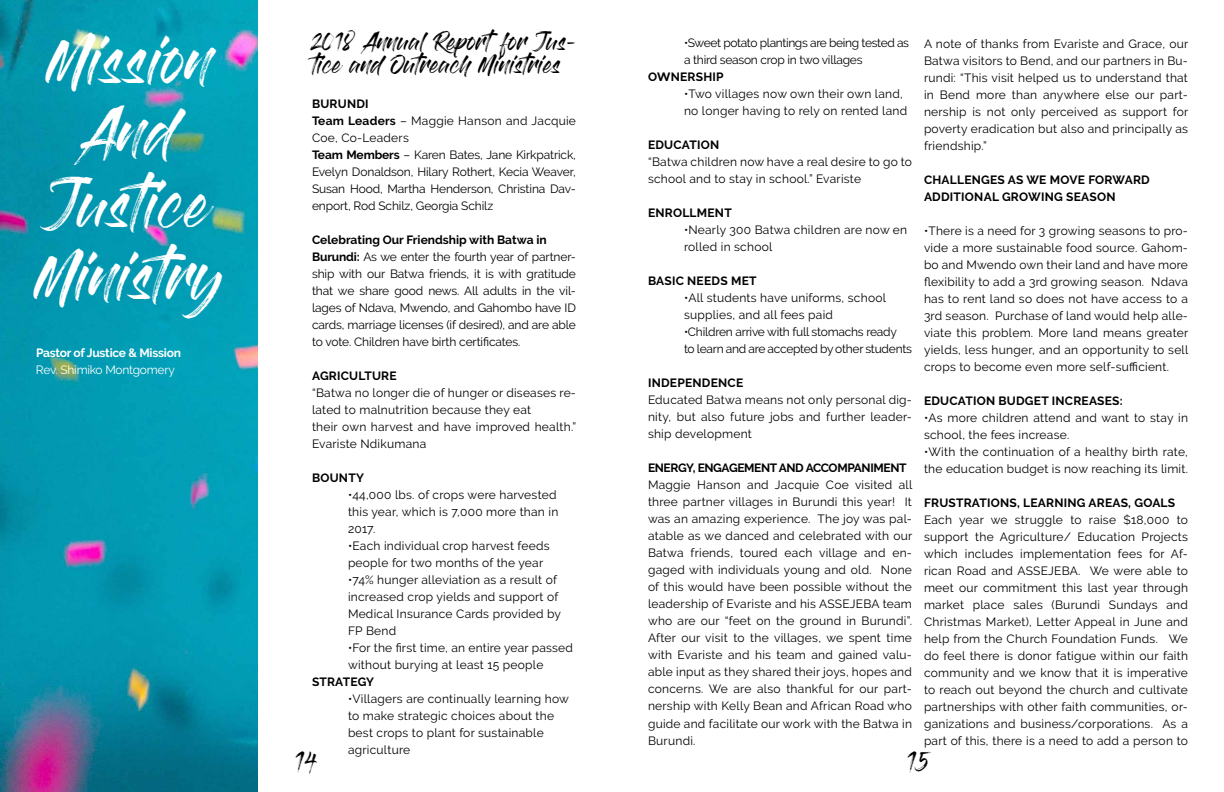
<style>
.page{position:relative;width:1224px;height:792px;background:#fff}
.page>*{position:absolute;margin:0;border:0;box-sizing:border-box;transform-origin:0 0}
.t1{font:48px/72px "Gloss And Bloom";color:#fff;text-align:center}
.t2{font:20px "Gloss And Bloom";color:#000}
.t3{font:18px/24px "Gloss And Bloom";color:#000}
.t4{font:12px/17px "Raleway";letter-spacing:.02em;color:#000}
.t5{font:12px/17px "Raleway";letter-spacing:-.01em;color:#000}
.t6{font:700 12px/17px "Raleway";letter-spacing:.02em;color:#000}
.t7{font:12px/17px "Raleway";letter-spacing:-.02em;color:#000}
.t8{font:12px/17px "Raleway";letter-spacing:-.03em;color:#000}
.t9{font:700 12px "Raleway";letter-spacing:-.03em;color:#000}
.t10{font:700 12px "Raleway";letter-spacing:-.02em;color:#fff}
.t11{font:12px "Raleway";letter-spacing:-.02em;color:#fff}
.s1{font-weight:700}
</style>
<div class="page">
<img style="left:0;top:0;width:258px;height:792px">
<h1 class="t1" style="left:35px;top:30px;width:190px">Mission<br>And<br>Justice<br>Ministry</h1>
<p class="t10" style="left:36px;top:346px;width:146px">Pastor of Justice &amp; Mission</p>
<p class="t11" style="left:36px;top:363px;width:140px">Rev. Shimiko Montgomery</p>
<h3 class="t3" style="left:312px;top:31px;width:266px">2018 Annual Reportfor Jus&shy;tice and Outreach Ministries</h3>
<p class="t5" style="left:312px;top:95px;width:266px"><span class="s1">BURUNDI<br>Team Leaders</span> – Maggie Hanson and Jacquie Coe, Co-Leaders<br><span class="s1">Team Members</span> – Karen Bates, Jane Kirkpatrick, Evelyn Donaldson, Hilary Rothert, Kecia Weaver, Susan Hood, Martha Henderson, Christina Dav&shy;enport, Rod Schilz, Georgia Schilz</p>
<p class="t5" style="left:312px;top:231px;width:266px"><span class="s1">Celebrating Our Friendship with Batwa in Burundi:</span> As we enter the fourth year of partner&shy;ship with our Batwa friends, it is with gratitude that we share good news. All adults in the vil&shy;lages of Ndava, Mwendo, and Gahombo have ID cards, marriage licenses (if desired), and are able to vote. Children have birth certificates.</p>
<p class="t6" style="left:312px;top:367px;width:86px">AGRICULTURE</p>
<p class="t4" style="left:312px;top:384px;width:266px">“Batwa no longer die of hunger or diseases re&shy;lated to malnutrition because they eat<br>their own harvest and have improved health.” Evariste Ndikumana</p>
<p class="t6" style="left:312px;top:469px;width:53px">BOUNTY</p>
<p class="t4" style="left:348px;top:486px;width:212px">•44,000 lbs. of crops were harvested this year, which is 7,000 more than in<br>2017.</p>
<p class="t4" style="left:348px;top:537px;width:203px">•Each individual crop harvest feeds people for two months of the year</p>
<p class="t4" style="left:348px;top:571px;width:215px">•74% hunger alleviation as a result of increased crop yields and support of<br>Medical Insurance Cards provided by<br>FP Bend</p>
<p class="t4" style="left:348px;top:639px;width:226px">•For the first time, an entire year passed without burying at least 15 people</p>
<p class="t6" style="left:312px;top:673px;width:64px">STRATEGY</p>
<p class="t4" style="left:348px;top:690px;width:222px">•Villagers are continually learning how to make strategic choices about the best crops to plant for sustainable agriculture</p>
<p class="t4" style="left:924px;top:35px;width:266px;text-align:justify">A note of thanks from Evariste and Grace, our Batwa visitors to Bend, and our partners in Bu&shy;rundi: “This visit helped us to understand that in Bend more than anywhere else our part&shy;nership is not only perceived as support for poverty eradication but also and principally as friendship.”</p>
<p class="t6" style="left:924px;top:171px;width:227px">CHALLENGES AS WE MOVE FORWARD<br>ADDITIONAL GROWING SEASON</p>
<p class="t4" style="left:924px;top:222px;width:266px;text-align:justify">•There is a need for 3 growing seasons to pro&shy;vide a more sustainable food source. Gahom&shy;bo and Mwendo own their land and have more flexibility to add a 3rd growing season. Ndava has to rent land so does not have access to a 3rd season. Purchase of land would help alle&shy;viate this problem. More land means greater yields, less hunger, and an opportunity to sell crops to become even more self-sufficient.</p>
<p class="t6" style="left:924px;top:392px;width:200px">EDUCATION BUDGET INCREASES:</p>
<p class="t4" style="left:924px;top:409px;width:266px">•As more children attend and want to stay in school, the fees increase.</p>
<p class="t4" style="left:924px;top:443px;width:266px">•With the continuation of a healthy birth rate, the education budget is now reaching its limit.</p>
<p class="t6" style="left:924px;top:494px;width:253px">FRUSTRATIONS, LEARNING AREAS, GOALS</p>
<p class="t4" style="left:924px;top:511px;width:266px;text-align:justify">Each year we struggle to raise $18,000 to support the Agriculture/ Education Projects which includes implementation fees for Af&shy;rican Road and ASSEJEBA. We were able to meet our commitment this last year through market place sales (Burundi Sundays and Christmas Market), Letter Appeal in June and help from the Church Foundation Funds. We do feel there is donor fatigue within our faith community and we know that it is imperative to reach out beyond the church and cultivate partnerships with other faith communities, or&shy;ganizations and business/corporations. As a part of this, there is a need to add a person to</p>
<p class="t8" style="left:684px;top:35px;width:227px">•Sweet potato plantings are being tested as a third season crop in two villages</p>
<p class="t6" style="left:648px;top:69px;width:77px">OWNERSHIP</p>
<p class="t4" style="left:684px;top:86px;width:225px">•Two villages now own their own land, no longer having to rely on rented land</p>
<p class="t6" style="left:648px;top:137px;width:73px">EDUCATION</p>
<p class="t4" style="left:648px;top:154px;width:266px">“Batwa children now have a real desire to go to school and to stay in school.” Evariste</p>
<p class="t6" style="left:648px;top:205px;width:85px">ENROLLMENT</p>
<p class="t4" style="left:684px;top:222px;width:225px">•Nearly 300 Batwa children are now en rolled in school</p>
<p class="t6" style="left:648px;top:273px;width:110px">BASIC NEEDS MET</p>
<p class="t4" style="left:684px;top:290px;width:204px">•All students have uniforms, school supplies, and all fees paid</p>
<p class="t7" style="left:684px;top:324px;width:230px">•Children arrive with full stomachs ready<br>to learn and are accepted by other students</p>
<p class="t6" style="left:648px;top:375px;width:97px">INDEPENDENCE</p>
<p class="t4" style="left:648px;top:392px;width:266px;text-align:justify">Educated Batwa means not only personal dig&shy;nity, but also future jobs and further leader&shy;ship development</p>
<p class="t9" style="left:648px;top:461px;width:260px">ENERGY, ENGAGEMENTAND ACCOMPANIMENT</p>
<p class="t4" style="left:648px;top:477px;width:266px;text-align:justify">Maggie Hanson and Jacquie Coe visited all three partner villages in Burundi this year! It was an amazing experience. The joy was pal&shy;atable as we danced and celebrated with our Batwa friends, toured each village and en&shy;gaged with individuals young and old. None of this would have been possible without the leadership of Evariste and his ASSEJEBA team who are our “feet on the ground in Burundi”.<br>After our visit to the villages, we spent time with Evariste and his team and gained valu&shy;able input as they shared their joys, hopes and concerns. We are also thankful for our part&shy;nership with Kelly Bean and African Road who guide and facilitate our work with the Batwa in Burundi.</p>
<h2 class="t2" style="left:295px;top:752px;width:24px">14</h2>
<h2 class="t2" style="left:907px;top:752px;width:24px">15</h2>
</div>
